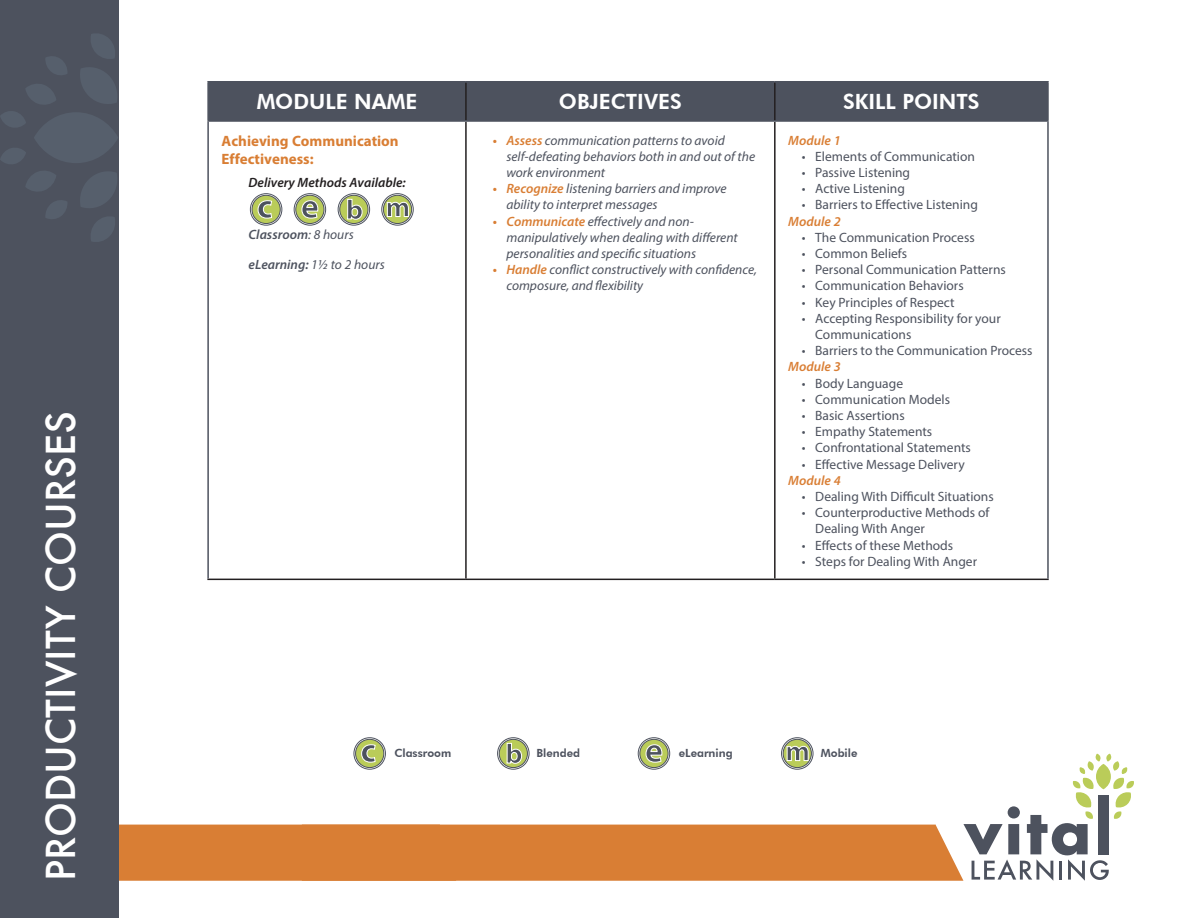
<style>
.page{position:relative;width:1188px;height:918px;background:#fff}
.page>*{position:absolute;margin:0;border:0;box-sizing:border-box;transform-origin:0 0}
.t1{font:500 39px "Futura";color:#fff}
.t2{font:800 21px "Futura BT";color:#fff}
.list{font:700 15px/18px "Myriad Pro";color:#d97e34}
.t3{font:13.5px/16.2px "Myriad Pro";color:#4d525e}
.t4{font:italic 13.5px/16.2px "Myriad Pro";color:#4d525e}
.list-2{font:italic 600 13.5px "Myriad Pro";color:#4d525e}
.Body{font:italic 600 13.5px "Myriad Pro";color:#d97e34}
.list-3{font:italic 600 13.5px "Myriad Pro";color:#231f20}
.t5{font:800 11.25px "Futura BT";color:#4d525e}
.s1{font-weight:600;color:#d97e34}
.s2{font-weight:400}
</style>
<div class="page">
<div style="left:209px;top:82px;width:838px;height:38px;background:#4d525e"></div>
<hr style="left:465px;top:82px;width:2px;height:38px;background:#231f20">
<hr style="left:774px;top:82px;width:2px;height:38px;background:#231f20">
<hr style="left:465px;top:122px;width:2px;height:457px;background:#231f20">
<hr style="left:774px;top:122px;width:2px;height:457px;background:#231f20">
<hr style="left:207px;top:579px;width:259px;height:1px;background:#231f20">
<hr style="left:466px;top:579px;width:309px;height:1px;background:#231f20">
<hr style="left:775px;top:579px;width:274px;height:1px;background:#231f20">
<hr style="left:207px;top:122px;width:2px;height:457px;background:#4d525e">
<hr style="left:1047px;top:122px;width:2px;height:457px;background:#4d525e">
<hr style="left:207px;top:81px;width:259px;height:1px;background:#4d525e">
<hr style="left:207px;top:82px;width:2px;height:38px;background:#4d525e">
<hr style="left:466px;top:81px;width:309px;height:1px;background:#4d525e">
<hr style="left:775px;top:81px;width:274px;height:1px;background:#4d525e">
<hr style="left:1047px;top:82px;width:2px;height:38px;background:#4d525e">
<hr style="left:207px;top:120px;width:259px;height:2px;background:#4d525e">
<hr style="left:466px;top:120px;width:309px;height:2px;background:#4d525e">
<hr style="left:775px;top:120px;width:274px;height:2px;background:#4d525e">
<div style="left:0;top:0;width:118px;height:918px;background:#4d525e"></div>
<div style="left:34px;top:112px;width:84px;height:51px;background:#565f6c;border-radius:50%"></div>
<svg style="left:80px;top:170px;width:39px;height:73px"></svg>
<svg style="left:0;top:147px;width:56px;height:44px"></svg>
<svg style="left:46px;top:200px;width:21px;height:19px"></svg>
<svg style="left:80px;top:32px;width:39px;height:74px"></svg>
<svg style="left:0;top:84px;width:56px;height:45px"></svg>
<svg style="left:46px;top:56px;width:21px;height:19px"></svg>
<svg style="left:354px;top:738px;width:31px;height:31px"></svg>
<div style="left:353px;top:737px;width:33px;height:33px;border:1px solid #4d525e;border-radius:50%"></div>
<svg style="left:356px;top:739px;width:28px;height:29px"></svg>
<div style="left:355px;top:739px;width:29px;height:29px;border:1px solid #4d525e;border-radius:50%"></div>
<svg style="left:638px;top:738px;width:32px;height:31px"></svg>
<div style="left:638px;top:737px;width:32px;height:33px;border:1px solid #4d525e;border-radius:50%"></div>
<svg style="left:640px;top:739px;width:28px;height:29px"></svg>
<div style="left:640px;top:739px;width:28px;height:29px;border:1px solid #4d525e;border-radius:50%"></div>
<svg style="left:498px;top:738px;width:31px;height:31px"></svg>
<div style="left:497px;top:737px;width:33px;height:33px;border:1px solid #4d525e;border-radius:50%"></div>
<svg style="left:499px;top:739px;width:28px;height:29px"></svg>
<div style="left:499px;top:739px;width:29px;height:29px;border:1px solid #4d525e;border-radius:50%"></div>
<svg style="left:782px;top:738px;width:31px;height:31px"></svg>
<div style="left:781px;top:737px;width:33px;height:33px;border:1px solid #4d525e;border-radius:50%"></div>
<svg style="left:783px;top:739px;width:28px;height:29px"></svg>
<div style="left:783px;top:739px;width:29px;height:29px;border:1px solid #4d525e;border-radius:50%"></div>
<svg style="left:118px;top:743px;width:1016px;height:138px"></svg>
<svg style="left:250px;top:194px;width:32px;height:31px"></svg>
<div style="left:250px;top:193px;width:32px;height:33px;border:1px solid #4d525e;border-radius:50%"></div>
<svg style="left:252px;top:195px;width:28px;height:29px"></svg>
<div style="left:252px;top:195px;width:28px;height:29px;border:1px solid #4d525e;border-radius:50%"></div>
<svg style="left:258px;top:200px;width:14px;height:18px"></svg>
<svg style="left:294px;top:194px;width:32px;height:31px"></svg>
<div style="left:294px;top:193px;width:32px;height:33px;border:1px solid #4d525e;border-radius:50%"></div>
<svg style="left:296px;top:195px;width:28px;height:29px"></svg>
<div style="left:296px;top:195px;width:28px;height:29px;border:1px solid #4d525e;border-radius:50%"></div>
<svg style="left:302px;top:200px;width:16px;height:18px"></svg>
<svg style="left:338px;top:194px;width:32px;height:31px"></svg>
<div style="left:338px;top:193px;width:32px;height:33px;border:1px solid #4d525e;border-radius:50%"></div>
<svg style="left:340px;top:195px;width:28px;height:29px"></svg>
<div style="left:340px;top:195px;width:28px;height:29px;border:1px solid #4d525e;border-radius:50%"></div>
<svg style="left:347px;top:199px;width:15px;height:21px"></svg>
<svg style="left:382px;top:194px;width:31px;height:31px"></svg>
<div style="left:381px;top:193px;width:33px;height:33px;border:1px solid #4d525e;border-radius:50%"></div>
<svg style="left:383px;top:195px;width:29px;height:29px"></svg>
<div style="left:383px;top:195px;width:29px;height:29px;border:1px solid #4d525e;border-radius:50%"></div>
<svg style="left:387px;top:202px;width:22px;height:15px"></svg>
<p class="t1" style="left:34px;top:881px;width:471px;rotate:-90deg">PRODUCTIVITY COURSES</p>
<p class="t2" style="left:257px;top:89px;width:162px">MODULE NAME</p>
<p class="t2" style="left:559px;top:89px;width:124px">OBJECTIVES</p>
<p class="t2" style="left:843px;top:89px;width:138px">SKILL POINTS</p>
<p class="list" style="left:222px;top:131px;width:179px">Achieving Communication<br>Effectiveness:</p>
<p class="list-3" style="left:249px;top:174px;width:159px">Delivery Methods Available:</p>
<p class="t4" style="left:506px;top:132px;width:250px;text-indent:-14px"><span class="s1">• Assess</span> communication patterns to avoid self-defeating behaviors both in and out of the work environment</p>
<p class="t4" style="left:506px;top:180px;width:222px;text-indent:-14px"><span class="s1">• Recognize</span> listening barriers and improve ability to interpret messages</p>
<p class="t4" style="left:506px;top:213px;width:233px;text-indent:-14px"><span class="s1">• Communicate</span> effectively and non&shy;manipulatively when dealing with different personalities and specific situations</p>
<p class="t4" style="left:506px;top:261px;width:252px;text-indent:-14px"><span class="s1">• Handle</span> conflict constructively with confidence, composure, and flexibility</p>
<p class="Body" style="left:788px;top:132px;width:54px">Module 1</p>
<p class="t3" style="left:802px;top:148px;width:175px">• Elements of Communication</p>
<p class="t3" style="left:802px;top:164px;width:110px">• Passive Listening</p>
<p class="t3" style="left:802px;top:180px;width:105px">• Active Listening</p>
<p class="t3" style="left:802px;top:197px;width:178px">• Barriers to Effective Listening</p>
<p class="Body" style="left:788px;top:213px;width:54px">Module 2</p>
<p class="t3" style="left:802px;top:229px;width:174px">• The Communication Process</p>
<p class="t3" style="left:802px;top:245px;width:107px">• Common Beliefs</p>
<p class="t3" style="left:802px;top:261px;width:206px">• Personal Communication Patterns</p>
<p class="t3" style="left:802px;top:278px;width:163px">• Communication Behaviors</p>
<p class="t3" style="left:802px;top:294px;width:154px">• Key Principles of Respect</p>
<p class="t3" style="left:815px;top:310px;width:187px;text-indent:-14px">• Accepting Responsibility for your<br>Communications</p>
<p class="t3" style="left:802px;top:342px;width:232px">• Barriers to the Communication Process</p>
<p class="Body" style="left:788px;top:358px;width:54px">Module 3</p>
<p class="t3" style="left:802px;top:375px;width:103px">• Body Language</p>
<p class="t3" style="left:802px;top:391px;width:150px">• Communication Models</p>
<p class="t3" style="left:802px;top:407px;width:104px">• Basic Assertions</p>
<p class="t3" style="left:802px;top:423px;width:132px">• Empathy Statements</p>
<p class="t3" style="left:802px;top:440px;width:171px">• Confrontational Statements</p>
<p class="t3" style="left:802px;top:456px;width:164px">• Effective Message Delivery</p>
<p class="Body" style="left:788px;top:472px;width:54px">Module 4</p>
<p class="t3" style="left:802px;top:488px;width:193px">• Dealing With Difficult Situations</p>
<p class="t3" style="left:815px;top:504px;width:176px;text-indent:-14px">• Counterproductive Methods of<br>Dealing With Anger</p>
<p class="t3" style="left:802px;top:537px;width:153px">• Effects of these Methods</p>
<p class="t3" style="left:802px;top:553px;width:177px">• Steps for Dealing With Anger</p>
<p class="list-2" style="left:249px;top:226px;width:107px">Classroom<span class="s2">: 8 hours</span></p>
<p class="list-2" style="left:249px;top:256px;width:138px">eLearning: <span class="s2">1½ to 2 hours</span></p>
<p class="t5" style="left:394px;top:747px;width:58px">Classroom</p>
<p class="t5" style="left:537px;top:747px;width:45px">Blended</p>
<p class="t5" style="left:679px;top:747px;width:55px">eLearning</p>
<p class="t5" style="left:821px;top:747px;width:38px">Mobile</p>
</div>
